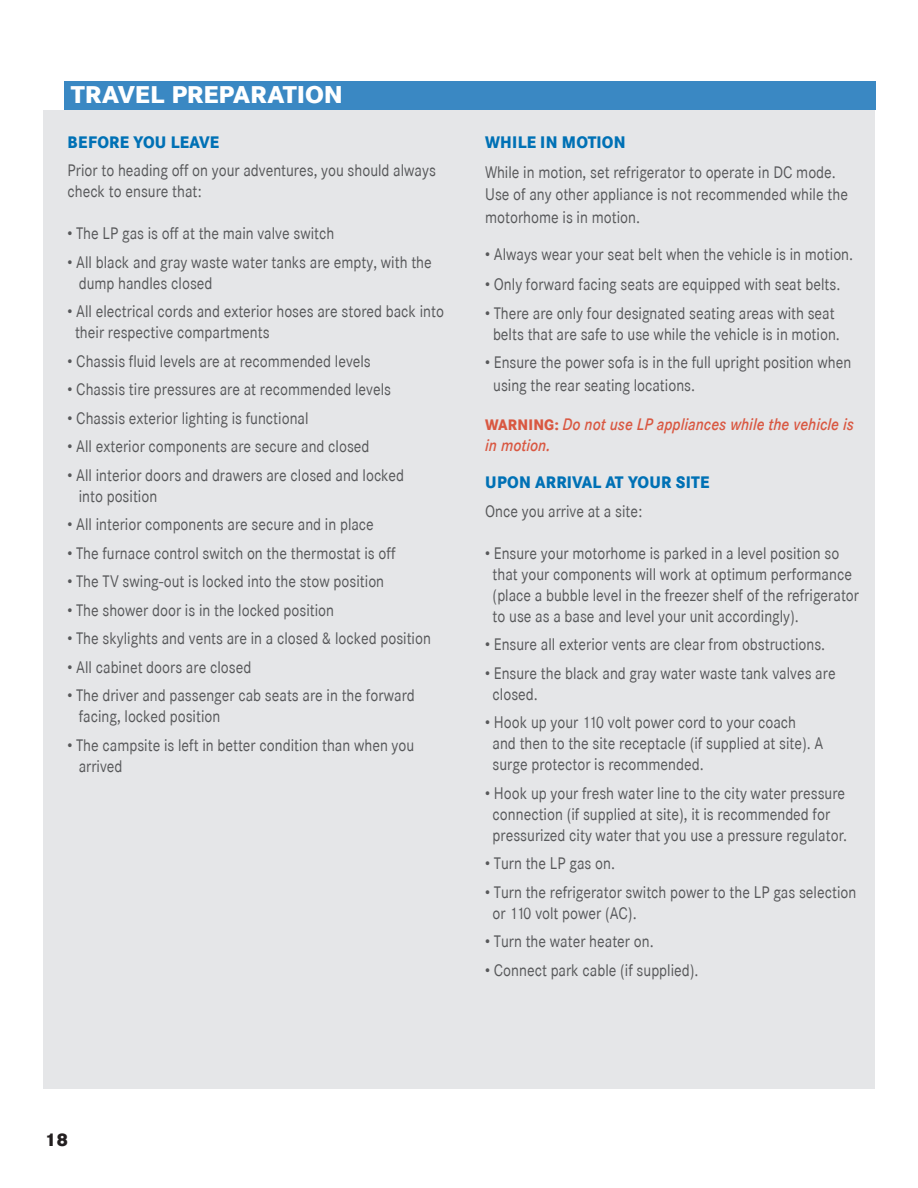
<style>
.page{position:relative;width:918px;height:1188px;background:#fff}
.page>*{position:absolute;margin:0;border:0;box-sizing:border-box;transform-origin:0 0}
.CHAPTER_HEADER{font:800 24px "Corporate SBQ";letter-spacing:-.005em;color:#fff}
.t1{font:800 18px "Corporate SBQ";color:#231f20}
.Indented_H2{font:16.5px/21px "Corporate SBQ";color:#57585a;scale:.9 1}
.Indented_H2-2{font:italic 500 16.5px/21px "Corporate SBQ";color:#d95842;scale:.9 1}
.Indented_H2-3{font:800 16.5px "Corporate SBQ";letter-spacing:.01em;color:#0071b5;scale:.9 1}
.s1{font-weight:800;font-style:normal;font-size:15px}
</style>
<div class="page">
<div style="left:64px;top:81px;width:812px;height:29px;background:#3a88c3"></div>
<div style="left:43px;top:110px;width:832px;height:978px;background:#e5e6e8"></div>
<p class="CHAPTER_HEADER" style="left:71px;top:79px;width:273px">TRAVEL PREPARATION</p>
<p class="Indented_H2-3" style="left:68px;top:131px;width:170px">BEFORE YOU LEAVE</p>
<p class="Indented_H2" style="left:68px;top:160px;width:411px">Prior to heading off on your adventures, you should always check to ensure that:</p>
<p class="Indented_H2" style="left:68px;top:223px;width:298px">• The LP gas is off at the main valve switch</p>
<p class="Indented_H2" style="left:79px;top:252px;width:394px;text-indent:-11px">• All black and gray waste water tanks are empty, with the dump handles closed</p>
<p class="Indented_H2" style="left:75px;top:301px;width:412px;text-indent:-7px">• All electrical cords and exterior hoses are stored back into their respective compartments</p>
<p class="Indented_H2" style="left:68px;top:351px;width:338px">• Chassis fluid levels are at recommended levels</p>
<p class="Indented_H2" style="left:68px;top:379px;width:361px">• Chassis tire pressures are at recommended levels</p>
<p class="Indented_H2" style="left:68px;top:408px;width:269px">• Chassis exterior lighting is functional</p>
<p class="Indented_H2" style="left:68px;top:436px;width:337px">• All exterior components are secure and closed</p>
<p class="Indented_H2" style="left:79px;top:465px;width:363px;text-indent:-11px">• All interior doors and drawers are closed and locked into position</p>
<p class="Indented_H2" style="left:68px;top:514px;width:342px">• All interior components are secure and in place</p>
<p class="Indented_H2" style="left:68px;top:543px;width:366px">• The furnace control switch on the thermostat is off</p>
<p class="Indented_H2" style="left:68px;top:571px;width:353px">• The TV swing-out is locked into the stow position</p>
<p class="Indented_H2" style="left:68px;top:600px;width:298px">• The shower door is in the locked position</p>
<p class="Indented_H2" style="left:68px;top:628px;width:405px">• The skylights and vents are in a closed &amp; locked position</p>
<p class="Indented_H2" style="left:68px;top:657px;width:206px">• All cabinet doors are closed</p>
<p class="Indented_H2" style="left:68px;top:685px;width:387px">• The driver and passenger cab seats are in the forward</p>
<p class="Indented_H2" style="left:79px;top:706px;width:159px">facing, locked position</p>
<p class="Indented_H2" style="left:79px;top:735px;width:374px;text-indent:-11px">• The campsite is left in better condition than when you arrived</p>
<p class="Indented_H2-3" style="left:485px;top:131px;width:158px">WHILE IN MOTION</p>
<p class="Indented_H2" style="left:485px;top:162px;width:391px">While in motion, set refrigerator to operate in DC mode.</p>
<p class="Indented_H2" style="left:485px;top:183px;width:405px;line-height:22.5px">Use of any other appliance is not recommended while the motorhome is in motion.</p>
<p class="Indented_H2" style="left:485px;top:244px;width:410px">• Always wear your seat belt when the vehicle is in motion.</p>
<p class="Indented_H2" style="left:485px;top:274px;width:396px">• Only forward facing seats are equipped with seat belts.</p>
<p class="Indented_H2" style="left:485px;top:303px;width:396px;text-align:center">• There are only four designated seating areas with seat belts that are safe to use while the vehicle is in motion.</p>
<p class="Indented_H2" style="left:493px;top:351px;width:399px;line-height:22.5px;text-indent:-8px">• Ensure the power sofa is in the full upright position when using the rear seating locations.</p>
<p class="Indented_H2-2" style="left:485px;top:413px;width:411px"><span class="s1">WARNING:</span> Do not use LP appliances while the vehicle is in motion.</p>
<p class="Indented_H2-3" style="left:485px;top:472px;width:251px">UPON ARRIVAL AT YOUR SITE</p>
<p class="Indented_H2" style="left:485px;top:501px;width:176px">Once you arrive at a site:</p>
<p class="Indented_H2" style="left:493px;top:543px;width:409px;text-indent:-7px">• Ensure your motorhome is parked in a level position so that your components will work at optimum performance (place a bubble level in the freezer shelf of the refrigerator to use as a base and level your unit accordingly).</p>
<p class="Indented_H2" style="left:485px;top:634px;width:379px">• Ensure all exterior vents are clear from obstructions.</p>
<p class="Indented_H2" style="left:493px;top:663px;width:383px;text-indent:-7px">• Ensure the black and gray water waste tank valves are closed.</p>
<p class="Indented_H2" style="left:493px;top:712px;width:369px;text-indent:-7px">• Hook up your 110 volt power cord to your coach<br>and then to the site receptacle (if supplied at site). A surge protector is recommended.</p>
<p class="Indented_H2" style="left:485px;top:783px;width:404px;text-align:center">• Hook up your fresh water line to the city water pressure connection (if supplied at site), it is recommended for pressurized city water that you use a pressure regulator.</p>
<p class="Indented_H2" style="left:485px;top:853px;width:146px">• Turn the LP gas on.</p>
<p class="Indented_H2" style="left:493px;top:882px;width:406px;text-indent:-7px">• Turn the refrigerator switch power to the LP gas selection or 110 volt power (AC).</p>
<p class="Indented_H2" style="left:485px;top:931px;width:189px">• Turn the water heater on.</p>
<p class="Indented_H2" style="left:485px;top:960px;width:239px">• Connect park cable (if supplied).</p>
<p class="t1" style="left:45px;top:1128px;width:25px">18</p>
</div>
